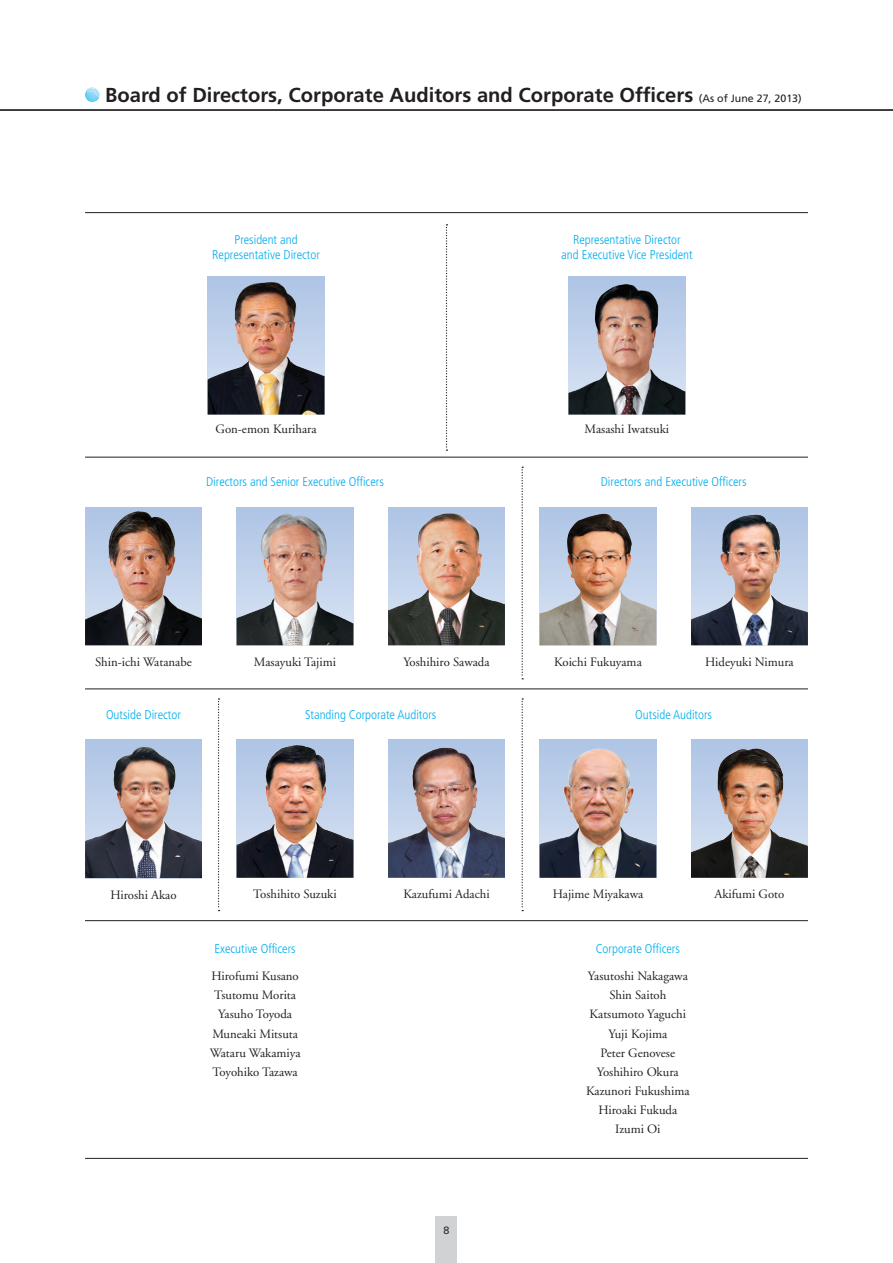
<style>
.page{position:relative;width:893px;height:1263px;background:#fff}
.page>*{position:absolute;margin:0;border:0;box-sizing:border-box;transform-origin:0 0}
.t1{font:700 20.25px "Frutiger LT Std";color:#231f20}
.t2{font:12.75px/19.2px "Adobe Garamond";color:#231f20;text-align:center}
.t3{font:300 condensed 12.75px/14.9px "Frutiger LT Std";color:#00aeef;text-align:center}
.t4{font:10.65px "Univers";color:#231f20}
.s1{font-weight:400;font-size:10.65px}
</style>
<div class="page">
<div style="left:208px;top:276px;width:117px;height:139px;background:#afc5e5"></div>
<img style="left:208px;top:282px;width:117px;height:133px">
<div style="left:568px;top:276px;width:117px;height:139px;background:#afc5e5"></div>
<img style="left:568px;top:284px;width:117px;height:131px">
<div style="left:388px;top:739px;width:117px;height:139px;background:#afc5e5"></div>
<img style="left:388px;top:747px;width:117px;height:131px">
<div style="left:237px;top:739px;width:116px;height:139px;background:#afc5e5"></div>
<img style="left:237px;top:746px;width:116px;height:132px">
<div style="left:539px;top:739px;width:117px;height:139px;background:#afc6e6"></div>
<img style="left:539px;top:749px;width:117px;height:129px">
<div style="left:691px;top:739px;width:117px;height:139px;background:#afc5e5"></div>
<img style="left:691px;top:748px;width:117px;height:130px">
<hr style="left:85px;top:212px;width:723px;height:1px;background:#231f20">
<hr style="left:85px;top:1158px;width:723px;height:1px;background:#231f20">
<hr style="left:85px;top:920px;width:723px;height:1px;background:#231f20">
<hr style="left:85px;top:689px;width:723px;height:1px;background:#231f20">
<hr style="left:85px;top:457px;width:723px;height:1px;background:#231f20">
<div style="left:237px;top:507px;width:116px;height:138px;background:#afc5e5"></div>
<img style="left:237px;top:513px;width:116px;height:132px">
<div style="left:388px;top:507px;width:117px;height:138px;background:#afc5e5"></div>
<img style="left:388px;top:514px;width:117px;height:131px">
<div style="left:691px;top:507px;width:117px;height:138px;background:#afc5e5"></div>
<img style="left:691px;top:514px;width:117px;height:131px">
<div style="left:539px;top:507px;width:117px;height:138px;background:#afc5e5"></div>
<img style="left:539px;top:514px;width:117px;height:131px">
<div style="left:85px;top:740px;width:117px;height:138px;background:#afc5e5"></div>
<img style="left:85px;top:746px;width:117px;height:132px">
<svg style="left:446px;top:224px;width:1px;height:227px"></svg>
<svg style="left:522px;top:467px;width:1px;height:212px"></svg>
<svg style="left:218px;top:698px;width:2px;height:213px"></svg>
<svg style="left:522px;top:698px;width:1px;height:213px"></svg>
<div style="left:85px;top:507px;width:117px;height:138px;background:#aec5e5"></div>
<img style="left:85px;top:511px;width:117px;height:134px">
<hr style="left:0;top:109px;width:893px;height:2px;background:#231f20">
<img style="left:85px;top:90px;width:15px;height:12px">
<svg style="left:87px;top:88px;width:13px;height:8px"></svg>
<div style="left:436px;top:1216px;width:21px;height:47px;background:#d1d2d4"></div>
<h1 class="t1" style="left:105px;top:83px;width:698px">Board of Directors, Corporate Auditors and Corporate Officers <span class="s1">(As of June 27, 2013)</span></h1>
<p class="t3" style="left:212px;top:233px;width:109px">President and<br>Representative Director</p>
<p class="t3" style="left:561px;top:233px;width:133px">Representative Director<br>and Executive Vice President</p>
<p class="t2" style="left:216px;top:420px;width:103px">Gon-emon Kurihara</p>
<p class="t2" style="left:585px;top:420px;width:86px">Masashi Iwatsuki</p>
<p class="t3" style="left:206px;top:474px;width:179px">Directors and Senior Executive Officers</p>
<p class="t3" style="left:601px;top:474px;width:147px">Directors and Executive Officers</p>
<p class="t2" style="left:95px;top:653px;width:98px">Shin-ichi Watanabe</p>
<p class="t3" style="left:106px;top:707px;width:76px">Outside Director</p>
<p class="t2" style="left:254px;top:653px;width:84px">Masayuki Tajimi</p>
<p class="t2" style="left:403px;top:653px;width:88px">Yoshihiro Sawada</p>
<p class="t2" style="left:554px;top:653px;width:89px">Koichi Fukuyama</p>
<p class="t2" style="left:705px;top:653px;width:90px">Hideyuki Nimura</p>
<p class="t3" style="left:305px;top:707px;width:133px">Standing Corporate Auditors</p>
<p class="t3" style="left:635px;top:707px;width:78px">Outside Auditors</p>
<p class="t2" style="left:110px;top:886px;width:68px">Hiroshi Akao</p>
<p class="t2" style="left:253px;top:885px;width:85px">Toshihito Suzuki</p>
<p class="t2" style="left:553px;top:885px;width:92px">Hajime Miyakawa</p>
<p class="t2" style="left:714px;top:885px;width:71px">Akifumi Goto</p>
<p class="t2" style="left:403px;top:885px;width:88px">Kazufumi Adachi</p>
<p class="t3" style="left:214px;top:941px;width:83px">Executive Officers</p>
<p class="t3" style="left:596px;top:941px;width:86px">Corporate Officers</p>
<p class="t2" style="left:210px;top:967px;width:92px">Hirofumi Kusano<br>Tsutomu Morita<br>Yasuho Toyoda<br>Muneaki Mitsuta<br>Wataru Wakamiya<br>Toyohiko Tazawa</p>
<p class="t2" style="left:586px;top:967px;width:105px">Yasutoshi Nakagawa<br>Shin Saitoh<br>Katsumoto Yaguchi<br>Yuji Kojima<br>Peter Genovese<br>Yoshihiro Okura<br>Kazunori Fukushima<br>Hiroaki Fukuda<br>Izumi Oi</p>
<p class="t4" style="left:444px;top:1223px;width:7px">8</p>
</div>
